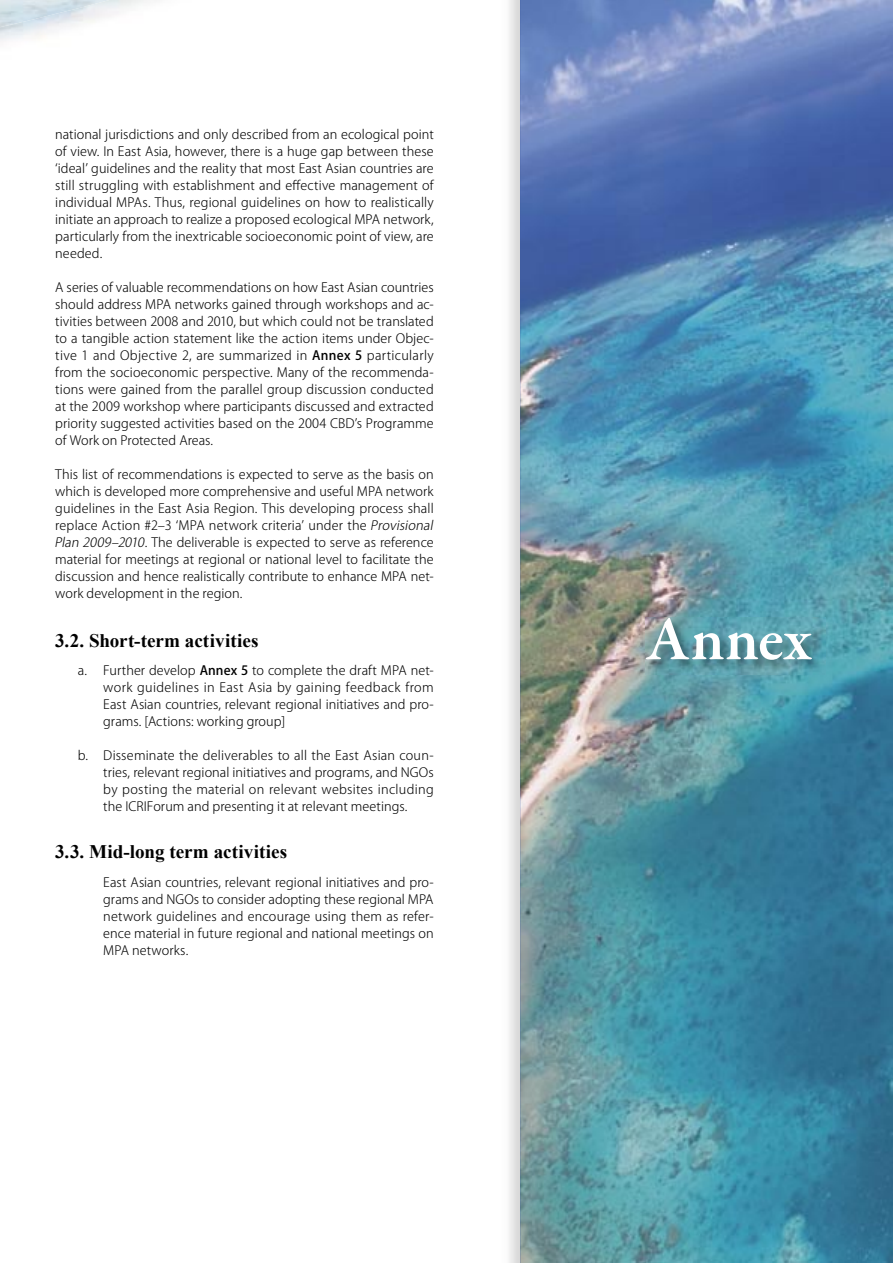
<style>
.page{position:relative;width:893px;height:1263px;background:#fff}
.page>*{position:absolute;margin:0;border:0;box-sizing:border-box;transform-origin:0 0}
.t1{font:600 63.75px "Garamond Premr Pro";letter-spacing:-.005em;color:#fff}
.t2{font:700 19.2px "Times New Roman";color:#000}
.t3{font:300 12.75px/17px "Koz Go Pro";letter-spacing:.005em;color:#000;text-align:justify}
.s1{font-weight:500}
.s2{font-style:italic}
</style>
<div class="page">
<img style="left:520px;top:0;width:373px;height:1263px">
<img style="left:645px;top:617px;width:180px;height:57px">
<p class="t3" style="left:55px;top:126px;width:380px">national jurisdictions and only described from an ecological point of view. In East Asia, however, there is a huge gap between these ʻidealʼ guidelines and the reality that most East Asian countries are still struggling with establishment and effective management of individual MPAs. Thus, regional guidelines on how to realistically initiate an approach to realize a proposed ecological MPA network, particularly from the inextricable socioeconomic point of view, are needed.</p>
<p class="t3" style="left:55px;top:279px;width:380px">A series of valuable recommendations on how East Asian countries should address MPA networks gained through workshops and ac&shy;tivities between 2008 and 2010, but which could not be translated to a tangible action statement like the action items under Objec&shy;tive 1 and Objective 2, are summarized in <span class="s1">Annex 5</span> particularly from the socioeconomic perspective. Many of the recommenda&shy;tions were gained from the parallel group discussion conducted at the 2009 workshop where participants discussed and extracted priority suggested activities based on the 2004 CBDʼs Programme of Work on Protected Areas.</p>
<p class="t3" style="left:54px;top:466px;width:383px;text-align:left">This list of recommendations is expected to serve as the basis on which is developed more comprehensive and useful MPA network guidelines in the East Asia Region. This developing process shall replace Action #2‒3 ʻMPA network criteriaʼ under the <span class="s2">Provisional Plan 2009‒2010</span>. The deliverable is expected to serve as reference material for meetings at regional or national level to facilitate the discussion and hence realistically contribute to enhance MPA net&shy;work development in the region.</p>
<h2 class="t2" style="left:55px;top:628px;width:205px">3.2. Short-term activities</h2>
<p class="t3" style="left:103px;top:661px;width:332px;text-indent:-26px">a. Further develop <span class="s1">Annex 5</span> to complete the draft MPA net&shy;work guidelines in East Asia by gaining feedback from East Asian countries, relevant regional initiatives and pro&shy;grams. [Actions: working group]</p>
<p class="t3" style="left:103px;top:747px;width:332px;text-indent:-26px">b. Disseminate the deliverables to all the East Asian coun&shy;tries, relevant regional initiatives and programs, and NGOs by posting the material on relevant websites including the ICRIForum and presenting it at relevant meetings.</p>
<h2 class="t2" style="left:55px;top:838px;width:234px">3.3. Mid-long term activities</h2>
<p class="t3" style="left:103px;top:874px;width:332px">East Asian countries, relevant regional initiatives and pro&shy;grams and NGOs to consider adopting these regional MPA network guidelines and encourage using them as refer&shy;ence material in future regional and national meetings on MPA networks.</p>
<h1 class="t1" style="left:646px;top:601px;width:166px">Annex</h1>
</div>
